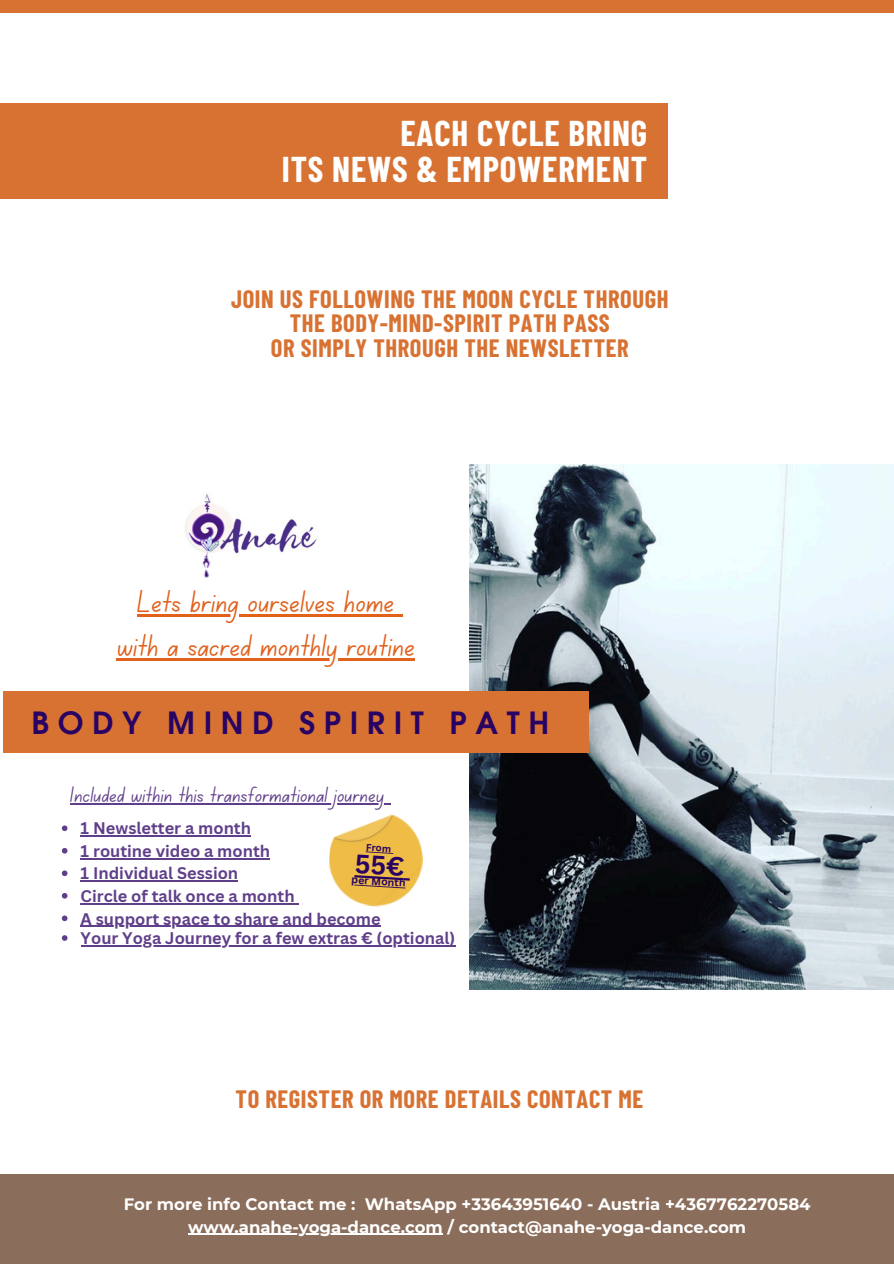
<style>
.page{position:relative;width:894px;height:1264px;background:#fff}
.page>*{position:absolute;margin:0;border:0;box-sizing:border-box;transform-origin:0 0}
.t1{font:700 35.1px/36px "Barlow Condensed";letter-spacing:.025em;color:#fff;text-align:right}
.t2{font:31.65px "Canva School Font";color:#e1611d}
.t3{font:700 30.6px "Evolventa";letter-spacing:.28em;color:#280364}
.t4{font:700 24.6px/24.8px "Barlow Condensed";letter-spacing:.025em;color:#d87233;text-align:center}
.t5{font:22.5px "Canva School Font";color:#603f8a}
.t6{font:700 16.5px "Montserrat";color:#fff}
.t7{font:700 16.35px "Canva Sans";color:#603f8a}
.t8{font:700 10.65px "Canva Sans";color:#280364}
.t9{font:700 9.9px "Canva Sans";color:#280364}
</style>
<div class="page">
<div style="left:0;top:103px;width:667px;height:96px;background:#d87233"></div>
<div style="left:0;top:0;width:893px;height:12px;background:#d87233"></div>
<div style="left:0;top:1174px;width:893px;height:89px;background:#8a6d5b"></div>
<hr style="left:188px;top:1233px;width:255px;height:1px;background:#fff">
<img style="left:469px;top:465px;width:424px;height:524px">
<div style="left:3px;top:690px;width:585px;height:62px;background:#d87233"></div>
<img style="left:185px;top:494px;width:132px;height:84px">
<hr style="left:137px;top:614px;width:257px;height:2px;background:#e1611d">
<svg style="left:394px;top:614px;width:9px;height:2px"></svg>
<hr style="left:117px;top:658px;width:298px;height:2px;background:#e1611d">
<svg style="left:62px;top:935px;width:5px;height:5px"></svg>
<hr style="left:81px;top:945px;width:374px;height:1px;background:#603f8a">
<svg style="left:62px;top:825px;width:5px;height:6px"></svg>
<hr style="left:89px;top:835px;width:162px;height:1px;background:#603f8a">
<svg style="left:62px;top:848px;width:5px;height:5px"></svg>
<hr style="left:81px;top:858px;width:189px;height:1px;background:#603f8a">
<svg style="left:62px;top:870px;width:5px;height:6px"></svg>
<hr style="left:81px;top:880px;width:157px;height:1px;background:#603f8a">
<svg style="left:62px;top:893px;width:5px;height:5px"></svg>
<hr style="left:81px;top:903px;width:213px;height:1px;background:#603f8a">
<svg style="left:62px;top:915px;width:5px;height:6px"></svg>
<hr style="left:81px;top:925px;width:299px;height:1px;background:#603f8a">
<img style="left:328px;top:814px;width:96px;height:93px">
<hr style="left:70px;top:803px;width:314px;height:1px;background:#603f8a">
<svg style="left:351px;top:851px;width:58px;height:37px;background:#ddac48"></svg>
<h1 class="t1" style="left:282px;top:114px;width:367px">EACH CYCLE BRING<br>ITS NEWS &amp; EMPOWERMENT</h1>
<h4 class="t4" style="left:231px;top:285px;width:439px">JOIN US FOLLOWING THE MOON CYCLE THROUGH<br>THE BODY-MIND-SPIRIT PATH PASS<br>OR SIMPLY THROUGH THE NEWSLETTER</h4>
<p class="t2" style="left:137px;top:587px;width:258px">Lets bring ourselves home</p>
<p class="t2" style="left:117px;top:631px;width:299px">with a sacred monthly routine</p>
<h6 class="t3" style="left:31px;top:709px;width:519px">BODY MIND SPIRIT PATH</h6>
<p class="t5" style="left:70px;top:785px;width:315px">Included within this transformational journey</p>
<p class="t7" style="left:81px;top:817px;width:172px">1 Newsletter a month</p>
<p class="t7" style="left:81px;top:839px;width:191px">1 routine video a month</p>
<p class="t7" style="left:81px;top:862px;width:159px">1 Individual Session</p>
<p class="t7" style="left:81px;top:884px;width:215px">Circle of talk once a month</p>
<p class="t7" style="left:81px;top:907px;width:301px">A support space to share and become</p>
<p class="t9" style="left:366px;top:840px;width:27px;rotate:3deg">From</p>
<p class="t8" style="left:352px;top:872px;width:56px;rotate:3deg">per Month</p>
<h5 class="t7" style="left:81px;top:926px;width:376px">Your Yoga Journey for a few extras € (optional)</h5>
<p class="t4" style="left:235px;top:1085px;width:409px">TO REGISTER OR MORE DETAILS CONTACT ME</p>
<p class="t6" style="left:124px;top:1194px;width:688px">For more info Contact me : WhatsApp +33643951640 - Austria +4367762270584</p>
<p class="t6" style="left:188px;top:1216px;width:559px">www.anahe-yoga-dance.com / contact@anahe-yoga-dance.com</p>
</div>
